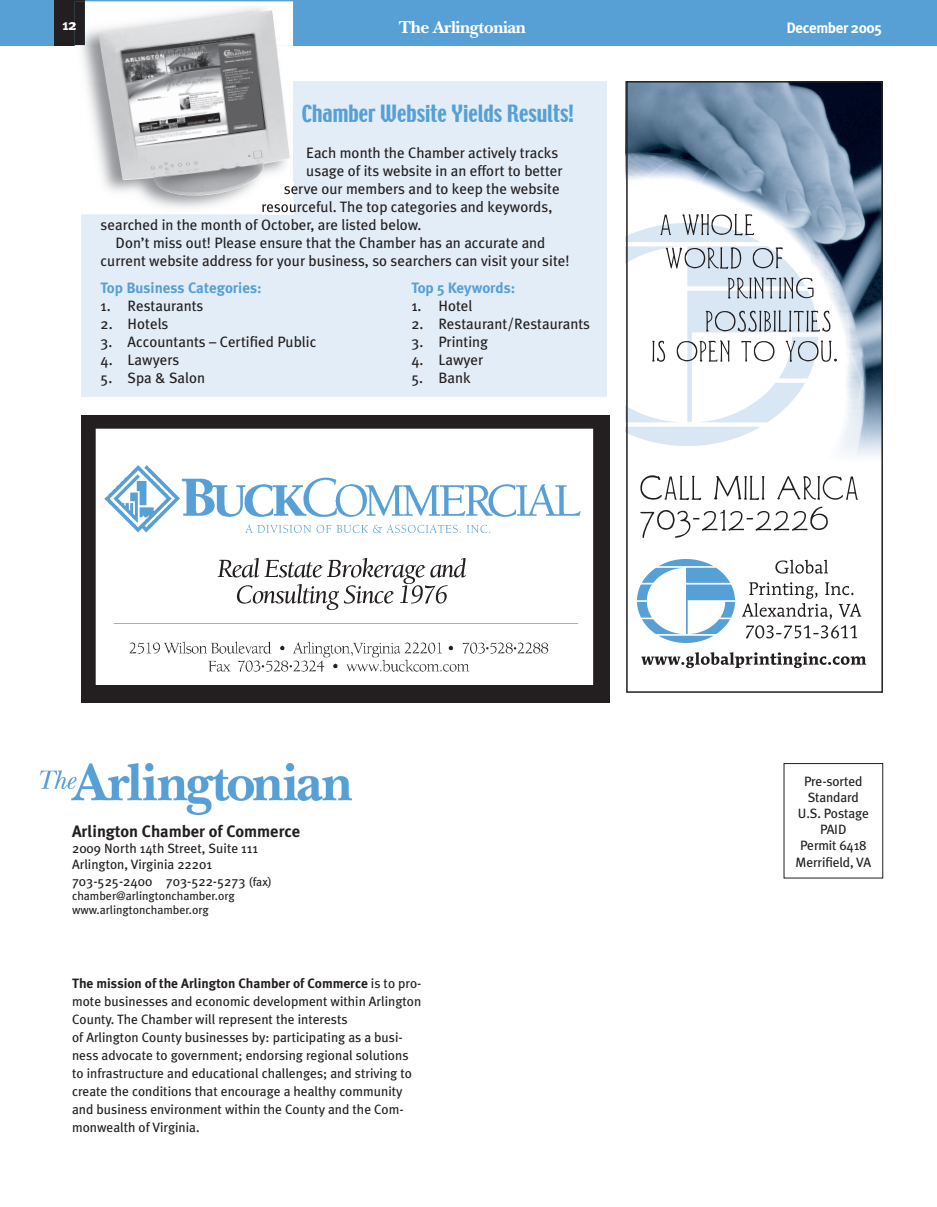
<style>
.page{position:relative;width:937px;height:1207px;background:#fff}
.page>*{position:absolute;margin:0;border:0;box-sizing:border-box;transform-origin:0 0}
.t1{font:21px "Techno";color:#56a0d5}
.t2{font:700 18px "New Baskerville";letter-spacing:-.025em;color:#fff}
.t3{font:700 16.5px "Meta Plus";color:#231f20}
.t4{font:15px "Meta Plus";color:#231f20}
.t5{font:700 15px "Meta Plus";color:#56a0d5}
.t6{font:700 15px "Meta Plus";letter-spacing:-.025em;color:#fff}
.t7{font:13.5px/18px "Meta Plus";color:#231f20}
.t8{font:12px/14.4px "Meta Plus";color:#231f20}
.s1{font-size:12px}
.s2{font-weight:700}
</style>
<div class="page">
<div style="left:0;top:0;width:936px;height:45px;background:#56a0d5"></div>
<div style="left:54px;top:0;width:31px;height:45px;background:#231f20"></div>
<img style="left:41px;top:763px;width:310px;height:51px">
<div style="left:81px;top:81px;width:525px;height:315px;background:#e3edf7"></div>
<img style="left:75px;top:1px;width:218px;height:80px">
<img style="left:75px;top:1px;width:10px;height:44px">
<img style="left:81px;top:81px;width:212px;height:133px">
<img style="left:284px;top:183px;width:9px;height:14px">
<svg style="left:290px;top:185px;width:3px;height:9px"></svg>
<img style="left:262px;top:201px;width:31px;height:13px">
<img style="left:262px;top:203px;width:31px;height:9px">
<img style="left:98px;top:10px;width:192px;height:186px">
<img style="left:81px;top:416px;width:528px;height:286px">
<img style="left:102px;top:450px;width:486px;height:98px">
<img style="left:625px;top:81px;width:254px;height:375px">
<img style="left:625px;top:224px;width:192px;height:221px">
<img style="left:637px;top:559px;width:97px;height:83px">
<div style="left:626px;top:81px;width:256px;height:611px;border:2px solid #231f20"></div>
<svg style="left:640px;top:475px;width:217px;height:63px"></svg>
<svg style="left:775px;top:559px;width:52px;height:14px"></svg>
<svg style="left:742px;top:582px;width:118px;height:37px"></svg>
<svg style="left:746px;top:625px;width:110px;height:13px"></svg>
<svg style="left:641px;top:652px;width:224px;height:16px"></svg>
<svg style="left:659px;top:213px;width:94px;height:22px"></svg>
<svg style="left:665px;top:246px;width:117px;height:23px;background:#c0c9d1"></svg>
<svg style="left:727px;top:275px;width:86px;height:26px"></svg>
<svg style="left:705px;top:310px;width:127px;height:23px;background:#bac3cc"></svg>
<svg style="left:651px;top:340px;width:186px;height:23px"></svg>
<p class="t6" style="left:62px;top:19px;width:15px">12</p>
<h2 class="t2" style="left:399px;top:21px;width:128px">The Arlingtonian</h2>
<p class="t6" style="left:786px;top:23px;width:97px">December 2005</p>
<h1 class="t1" style="left:302px;top:101px;width:273px">Chamber Website Yields Results!</h1>
<p class="t4" style="left:306px;top:147px;width:253px">Each month the Chamber actively tracks</p>
<p class="t4" style="left:306px;top:165px;width:258px">usage of its website in an effort to better</p>
<p class="t4" style="left:284px;top:183px;width:277px">serve our members and to keep the website</p>
<p class="t4" style="left:261px;top:201px;width:292px">resourceful. The top categories and keywords,</p>
<p class="t4" style="left:101px;top:219px;width:322px">searched in the month of October, are listed below.</p>
<p class="t4" style="left:116px;top:237px;width:431px">Don’t miss out! Please ensure that the Chamber has an accurate and</p>
<p class="t4" style="left:101px;top:255px;width:470px">current website address for your business, so searchers can visit your site!</p>
<p class="t5" style="left:101px;top:282px;width:162px">Top Business Categories:</p>
<p class="t4" style="left:101px;top:300px;width:104px">1. Restaurants</p>
<p class="t4" style="left:101px;top:318px;width:69px">2. Hotels</p>
<p class="t4" style="left:101px;top:336px;width:217px">3. Accountants – Certified Public</p>
<p class="t4" style="left:101px;top:354px;width:80px">4. Lawyers</p>
<p class="t4" style="left:101px;top:372px;width:106px">5. Spa &amp; Salon</p>
<p class="t5" style="left:411px;top:281px;width:105px">Top 5 Keywords:</p>
<p class="t4" style="left:411px;top:299px;width:62px">1. Hotel</p>
<p class="t4" style="left:411px;top:317px;width:180px">2. Restaurant/Restaurants</p>
<p class="t4" style="left:411px;top:335px;width:78px">3. Printing</p>
<p class="t4" style="left:411px;top:353px;width:73px">4. Lawyer</p>
<p class="t4" style="left:411px;top:371px;width:61px">5. Bank</p>
<p class="t3" style="left:72px;top:824px;width:229px">Arlington Chamber of Commerce</p>
<p class="t7" style="left:72px;top:841px;width:201px;line-height:16.2px">2009 North 14th Street, Suite 111<br>Arlington, Virginia 22201<br>703-525-2400 703-522-5273 <span class="s1">(fax)</span></p>
<p class="t8" style="left:72px;top:889px;width:164px">chamber@arlingtonchamber.org www.arlingtonchamber.org</p>
<p class="t7" style="left:72px;top:974px;width:351px"><span class="s2">The mission of the Arlington Chamber of Commerce</span> is to pro&shy;mote businesses and economic development within Arlington County. The Chamber will represent the interests<br>of Arlington County businesses by: participating as a busi&shy;ness advocate to government; endorsing regional solutions to infrastructure and educational challenges; and striving to create the conditions that encourage a healthy community and business environment within the County and the Com&shy;monwealth of Virginia.</p>
<p class="t7" style="left:795px;top:773px;width:77px;line-height:16.2px;text-align:center">Pre-sorted<br>Standard<br>U.S. Postage<br>PAID<br>Permit 6418<br>Merrifield, VA</p>
</div>
